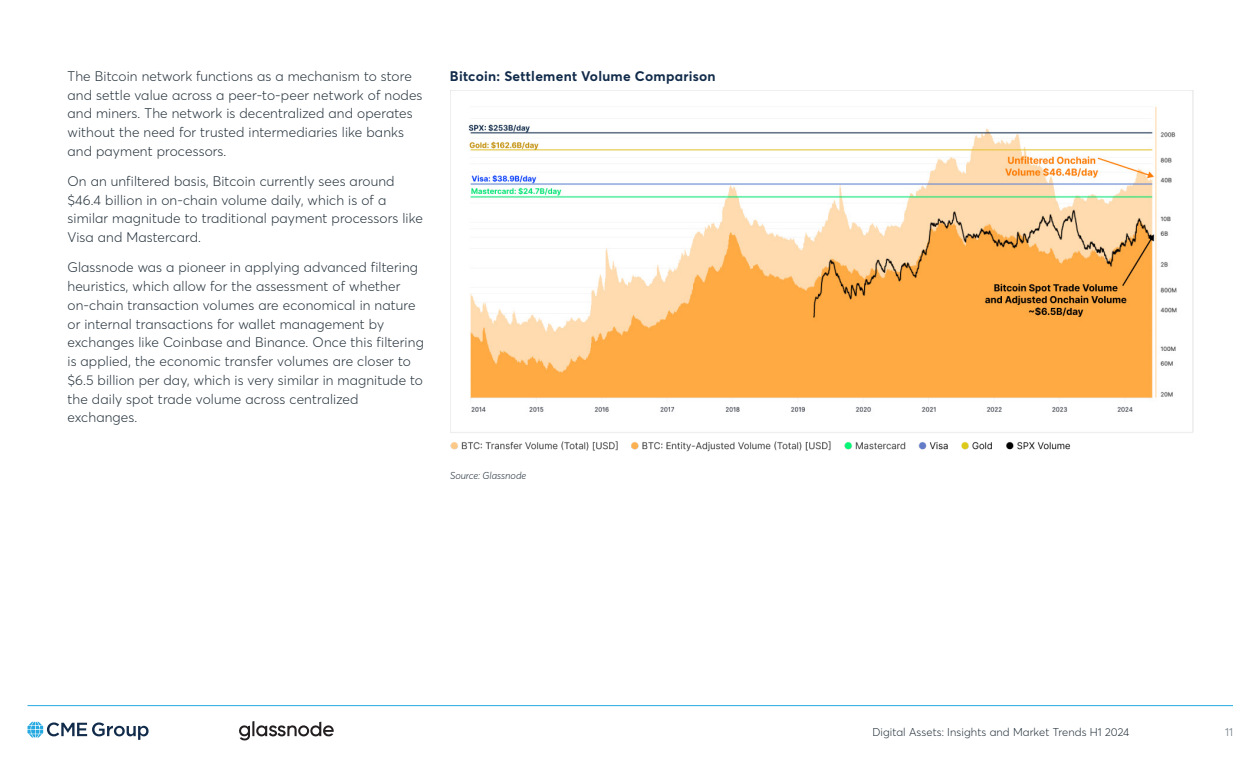
<style>
.page{position:relative;width:1260px;height:765px;background:#fff}
.page>*{position:absolute;margin:0;border:0;box-sizing:border-box;transform-origin:0 0}
.t1{font:300 13.75px/18.8px "Averta";letter-spacing:.01em;color:#25323c}
.t2{font:700 13.75px "Averta";letter-spacing:.02em;color:#112b4a}
.t3{font:300 11.25px "Averta";letter-spacing:.01em;color:#25323c}
.t4{font:300 11.25px "Averta";color:#5a6874}
.t5{font:italic 300 10px "Averta";color:#25323c}
</style>
<div class="page">
<hr style="left:28px;top:705px;width:1205px;height:1px;background:#25a9e0">
<img style="left:450px;top:90px;width:744px;height:361px">
<svg style="left:28px;top:722px;width:121px;height:18px"></svg>
<svg style="left:239px;top:721px;width:95px;height:20px"></svg>
<p class="t1" style="left:68px;top:66px;width:356px">The Bitcoin network functions as a mechanism to store and settle value across a peer-to-peer network of nodes and miners. The network is decentralized and operates without the need for trusted intermediaries like banks and payment processors.</p>
<p class="t1" style="left:68px;top:171px;width:357px">On an unfiltered basis, Bitcoin currently sees around $46.4 billion in on-chain volume daily, which is of a similar magnitude to traditional payment processors like Visa and Mastercard.</p>
<p class="t1" style="left:68px;top:257px;width:358px">Glassnode was a pioneer in applying advanced filtering heuristics, which allow for the assessment of whether on-chain transaction volumes are economical in nature or internal transactions for wallet management by exchanges like Coinbase and Binance. Once this filtering is applied, the economic transfer volumes are closer to $6.5 billion per day, which is very similar in magnitude to the daily spot trade volume across centralized exchanges.</p>
<p class="t2" style="left:450px;top:66px;width:267px">Bitcoin: Settlement Volume Comparison</p>
<p class="t5" style="left:450px;top:469px;width:78px">Source: Glassnode</p>
<p class="t3" style="left:872px;top:725px;width:259px">Digital Assets: Insights and Market Trends H1 2024</p>
<p class="t4" style="left:1225px;top:725px;width:9px">11</p>
</div>
